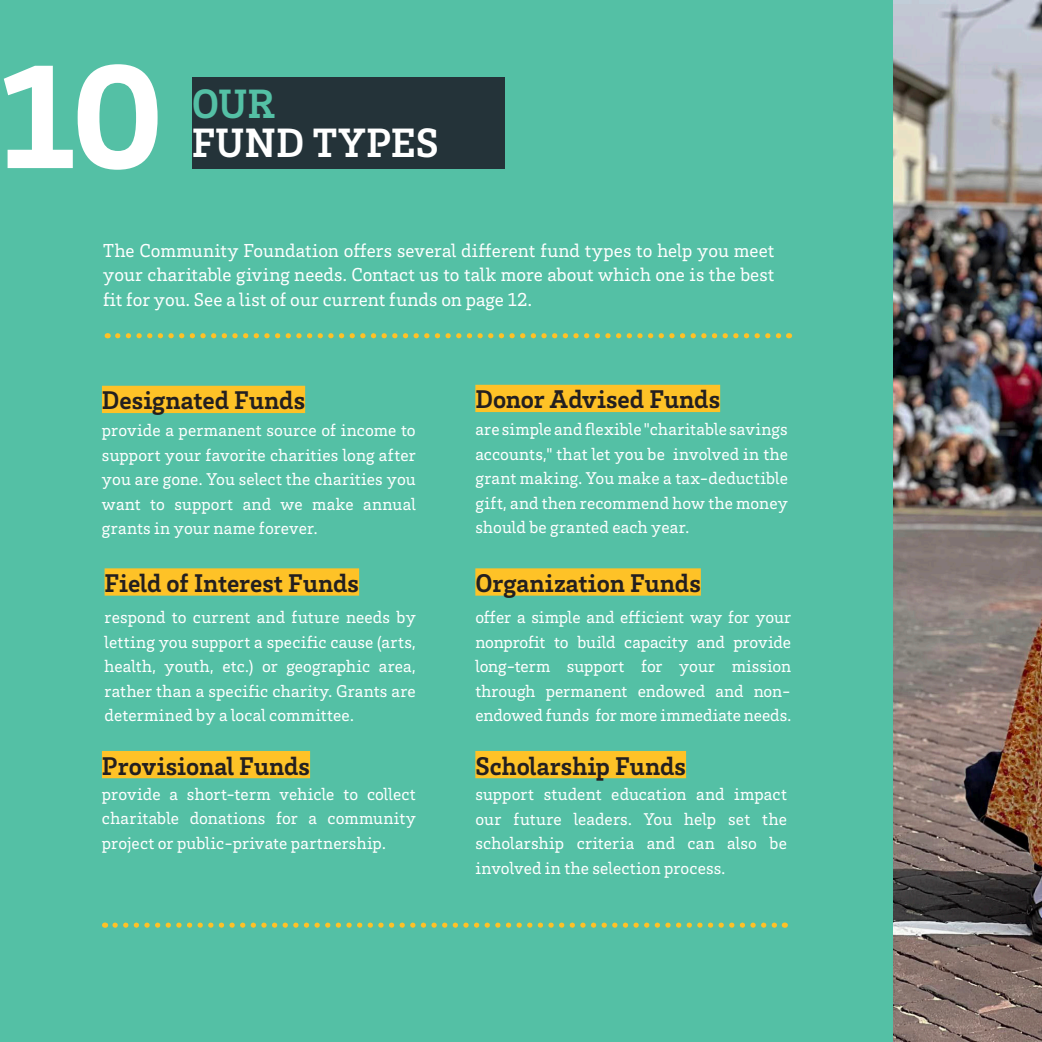
<style>
.page{position:relative;width:1042px;height:1042px;background:#fff}
.page>*{position:absolute;margin:0;border:0;box-sizing:border-box;transform-origin:0 0}
.Content_Number_94_pt{font:900 151.38px "Brix Slab";color:#fff}
.Heading_-_Align_Left{font:700 42px "Brix Slab";letter-spacing:.005em;color:#fff}
.Heading_-_Align_Left-2{font:700 42px "Brix Slab";color:#54c0a5}
.Subhead_-_Bold__Align_Left{font:700 26.25px "Brix Slab";color:#231f20}
.Body_Text_-_Regular__Justify{font:19.25px/24.5px "Brix Slab";letter-spacing:.005em;color:#fff;text-align:justify}
.Body_Text_-_Regular__Justify-2{font:17.5px/24.5px "Brix Slab";letter-spacing:.005em;color:#fff;text-align:justify}
</style>
<div class="page">
<div style="left:0;top:0;width:893px;height:1042px;background:#54c0a5"></div>
<img style="left:894px;top:0;width:148px;height:1042px">
<svg style="left:118px;top:333px;width:671px;height:5px"></svg>
<div style="left:475px;top:385px;width:245px;height:27px;background:#fec227"></div>
<div style="left:475px;top:568px;width:226px;height:28px;background:#fec227"></div>
<div style="left:102px;top:386px;width:203px;height:27px;background:#fec227"></div>
<div style="left:105px;top:568px;width:254px;height:28px;background:#fec227"></div>
<div style="left:475px;top:751px;width:211px;height:27px;background:#fec227"></div>
<div style="left:102px;top:751px;width:208px;height:27px;background:#fec227"></div>
<div style="left:192px;top:77px;width:312px;height:91px;background:#243339"></div>
<svg style="left:102px;top:922px;width:683px;height:6px"></svg>
<p class="Content_Number_94_pt" style="left:0;top:17px;width:166px">10</p>
<p class="Heading_-_Align_Left-2" style="left:192px;top:77px;width:85px">OUR</p>
<p class="Heading_-_Align_Left" style="left:192px;top:115px;width:249px">FUND TYPES</p>
<p class="Body_Text_-_Regular__Justify" style="left:103px;top:237px;width:673px">The Community Foundation offers several different fund types to help you meet your charitable giving needs. Contact us to talk more about which one is the best fit for you. See a list of our current funds on page 12.</p>
<p class="Subhead_-_Bold__Align_Left" style="left:102px;top:383px;width:205px">Designated Funds</p>
<p class="Body_Text_-_Regular__Justify-2" style="left:102px;top:417px;width:315px">provide a permanent source of income to support your favorite charities long after you are gone. You select the charities you want to support and we make annual grants in your name forever.</p>
<p class="Subhead_-_Bold__Align_Left" style="left:105px;top:566px;width:256px">Field of Interest Funds</p>
<p class="Body_Text_-_Regular__Justify-2" style="left:105px;top:604px;width:313px">respond to current and future needs by letting you support a specific cause (arts, health, youth, etc.) or geographic area, rather than a specific charity. Grants are determined by a local committee.</p>
<p class="Subhead_-_Bold__Align_Left" style="left:102px;top:748px;width:210px">Provisional Funds</p>
<p class="Body_Text_-_Regular__Justify-2" style="left:102px;top:781px;width:315px">provide a short-term vehicle to collect charitable donations for a community project or public-private partnership.</p>
<p class="Subhead_-_Bold__Align_Left" style="left:475px;top:382px;width:246px">Donor Advised Funds</p>
<p class="Body_Text_-_Regular__Justify-2" style="left:475px;top:416px;width:314px">are simple and flexible "charitable savings accounts," that let you be involved in the grant making. You make a tax-deductible gift, and then recommend how the money should be granted each year.</p>
<p class="Subhead_-_Bold__Align_Left" style="left:475px;top:566px;width:227px">Organization Funds</p>
<p class="Body_Text_-_Regular__Justify-2" style="left:475px;top:604px;width:317px">offer a simple and efficient way for your nonprofit to build capacity and provide long-term support for your mission through permanent endowed and non&shy;endowed funds for more immediate needs.</p>
<p class="Subhead_-_Bold__Align_Left" style="left:475px;top:748px;width:212px">Scholarship Funds</p>
<p class="Body_Text_-_Regular__Justify-2" style="left:475px;top:781px;width:313px">support student education and impact our future leaders. You help set the scholarship criteria and can also be involved in the selection process.</p>
</div>
